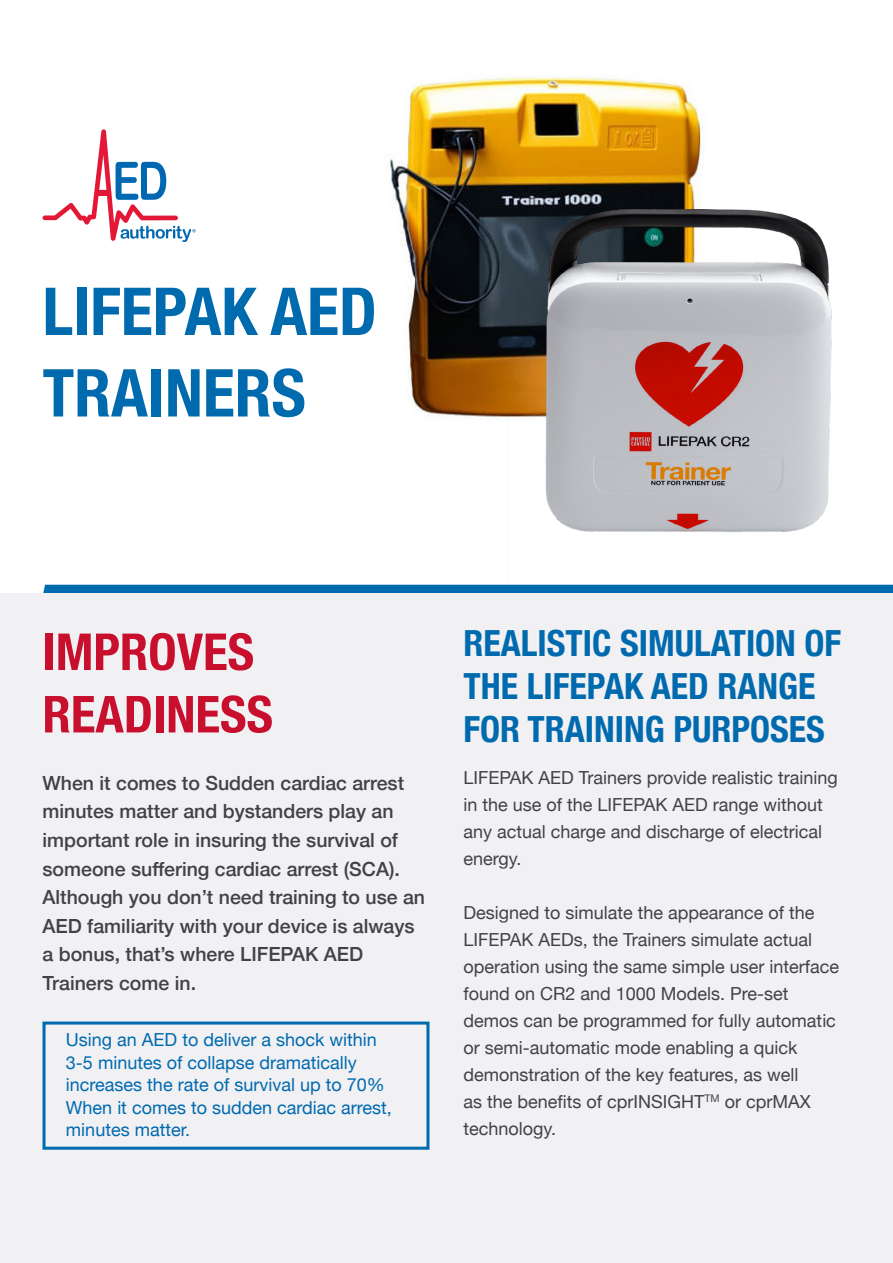
<style>
.page{position:relative;width:893px;height:1263px;background:#fff}
.page>*{position:absolute;margin:0;border:0;box-sizing:border-box;transform-origin:0 0}
.t1{font:700 condensed 66.15px/81.4px "Helvetica Neue";color:#006aaf}
.t2{font:700 condensed 51px/62.4px "Helvetica Neue";color:#c8102e}
.t3{font:700 condensed 36px/43.2px "Helvetica Neue";color:#006aaf}
.t4{font:500 19.5px/28.5px "Helvetica Neue";color:#424143}
.t5{font:18px/27px "Helvetica Neue";color:#424143}
.t6{font:18px/22.5px "Helvetica Neue";color:#006aaf}
</style>
<div class="page">
<svg style="left:43px;top:129px;width:153px;height:113px"></svg>
<svg style="left:15px;top:585px;width:878px;height:9px;fill:#006aaf"></svg>
<div style="left:0;top:594px;width:893px;height:669px;background:#f1f0f3"></div>
<div style="left:43px;top:1021px;width:386px;height:129px;border:3px solid #006aaf"></div>
<img style="left:388px;top:76px;width:316px;height:343px">
<img style="left:509px;top:170px;width:341px;height:421px">
<h1 class="t1" style="left:43px;top:266px;width:336px">LIFEPAK AED<br>TRAINERS</h1>
<h2 class="t2" style="left:43px;top:617px;width:232px">IMPROVES<br>READINESS</h2>
<p class="t4" style="left:43px;top:767px;width:384px">When it comes to Sudden cardiac arrest minutes matter and bystanders play an important role in insuring the survival of someone suffering cardiac arrest (SCA).<br>Although you don’t need training to use an AED familiarity with your device is always a bonus, that’s where LIFEPAK AED Trainers come in.</p>
<p class="t6" style="left:66px;top:1029px;width:327px">Using an AED to deliver a shock within 3-5 minutes of collapse dramatically increases the rate of survival up to 70% When it comes to sudden cardiac arrest, minutes matter.</p>
<h3 class="t3" style="left:463px;top:619px;width:379px">REALISTIC SIMULATION OF<br>THE LIFEPAK AED RANGE<br>FOR TRAINING PURPOSES</h3>
<p class="t5" style="left:463px;top:765px;width:376px">LIFEPAK AED Trainers provide realistic training in the use of the LIFEPAK AED range without any actual charge and discharge of electrical energy.</p>
<p class="t5" style="left:463px;top:900px;width:377px">Designed to simulate the appearance of the LIFEPAK AEDs, the Trainers simulate actual operation using the same simple user interface found on CR2 and 1000 Models. Pre-set demos can be programmed for fully automatic or semi-automatic mode enabling a quick demonstration of the key features, as well<br>as the benefits of cprINSIGHT<sup>TM</sup> or cprMAX technology.</p>
</div>
